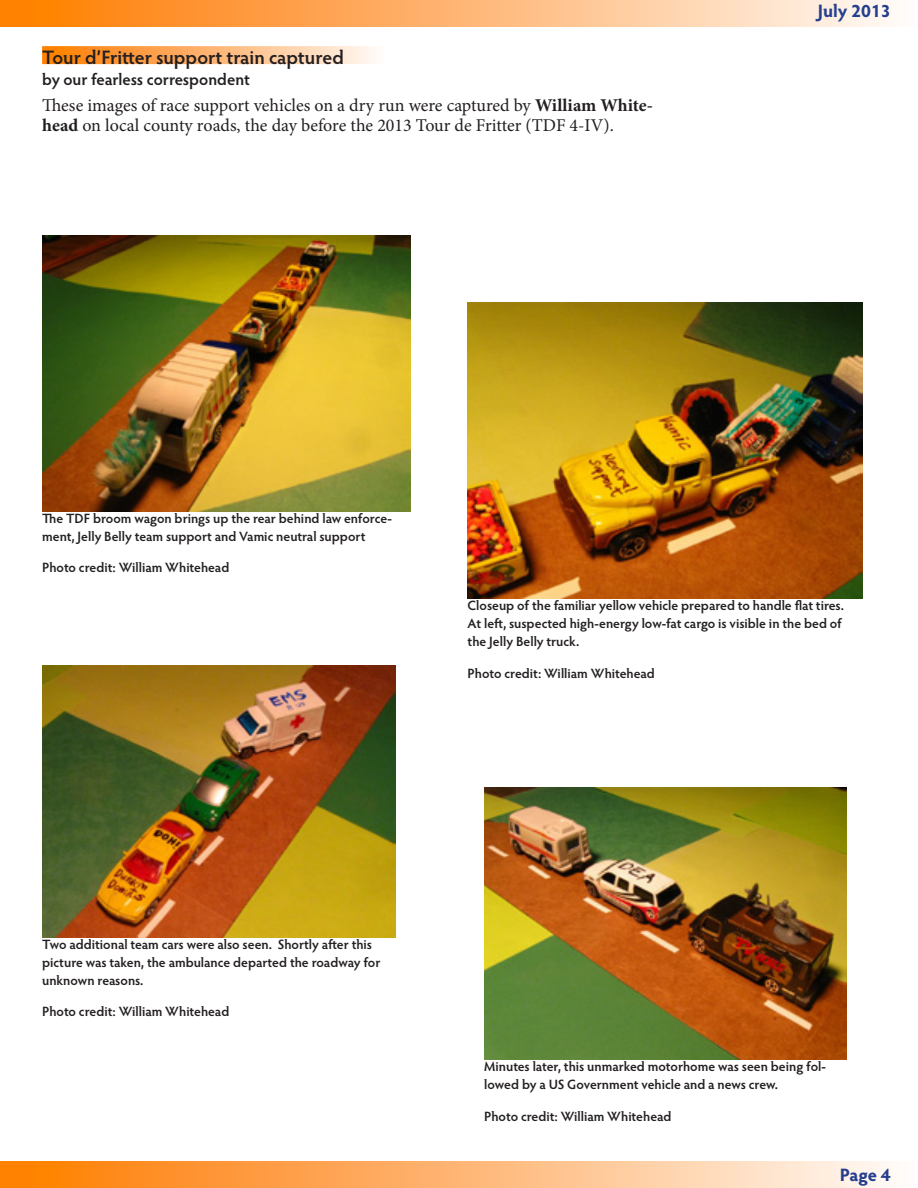
<style>
.page{position:relative;width:918px;height:1188px;background:#fff}
.page>*{position:absolute;margin:0;border:0;box-sizing:border-box;transform-origin:0 0}
.Body_Article_Header{font:600 19.5px "Hypatia Sans Pro";color:#231f20}
.Article_Author{font:18px/19.5px "Minion Pro";color:#231f20}
.t1{font:700 18px "Hypatia Sans Pro";color:#253f8e}
.Article_Author-2{font:600 16.5px "Hypatia Sans Pro";letter-spacing:-.005em;color:#231f20}
.Photo_Captions{font:600 13.5px/18px "Hypatia Sans Pro";color:#231f20}
.s1{font-weight:700}
</style>
<div class="page">
<div style="left:42px;top:46px;width:342px;height:18px;background:linear-gradient(to right,#ff7900,#fff7f5)"></div>
<img style="left:42px;top:235px;width:368px;height:276px">
<img style="left:484px;top:788px;width:362px;height:272px">
<img style="left:468px;top:302px;width:395px;height:297px">
<img style="left:42px;top:665px;width:353px;height:272px">
<div style="left:0;top:0;width:918px;height:27px;background:linear-gradient(to right,#ff7900,#fff8f6)"></div>
<div style="left:0;top:1161px;width:918px;height:27px;background:linear-gradient(to right,#ff7900,#fff8f6)"></div>
<p class="Body_Article_Header" style="left:42px;top:44px;width:303px">Tour d’Fritter support train captured</p>
<p class="Article_Author-2" style="left:42px;top:68px;width:209px">by our fearless correspondent</p>
<p class="Article_Author" style="left:42px;top:96px;width:612px">These images of race support vehicles on a dry run were captured by <span class="s1">William White&shy;head</span> on local county roads, the day before the 2013 Tour de Fritter (TDF 4-IV).</p>
<p class="Photo_Captions" style="left:42px;top:509px;width:351px">The TDF broom wagon brings up the rear behind law enforce&shy;ment, Jelly Belly team support and Vamic neutral support</p>
<p class="Photo_Captions" style="left:42px;top:558px;width:189px">Photo credit: William Whitehead</p>
<h2 class="t1" style="left:818px;top:-2px;width:74px">July 2013</h2>
<p class="Photo_Captions" style="left:468px;top:596px;width:378px">Closeup of the familiar yellow vehicle prepared to handle flat tires.<br>At left, suspected high-energy low-fat cargo is visible in the bed of the Jelly Belly truck.</p>
<p class="Photo_Captions" style="left:468px;top:663px;width:189px">Photo credit: William Whitehead</p>
<p class="Photo_Captions" style="left:42px;top:934px;width:340px">Two additional team cars were also seen. Shortly after this picture was taken, the ambulance departed the roadway for unknown reasons.</p>
<p class="Photo_Captions" style="left:42px;top:1002px;width:189px">Photo credit: William Whitehead</p>
<p class="Photo_Captions" style="left:484px;top:1057px;width:343px">Minutes later, this unmarked motorhome was seen being fol&shy;lowed by a US Government vehicle and a news crew.</p>
<p class="Photo_Captions" style="left:484px;top:1107px;width:189px">Photo credit: William Whitehead</p>
<h2 class="t1" style="left:840px;top:1162px;width:52px">Page 4</h2>
</div>
